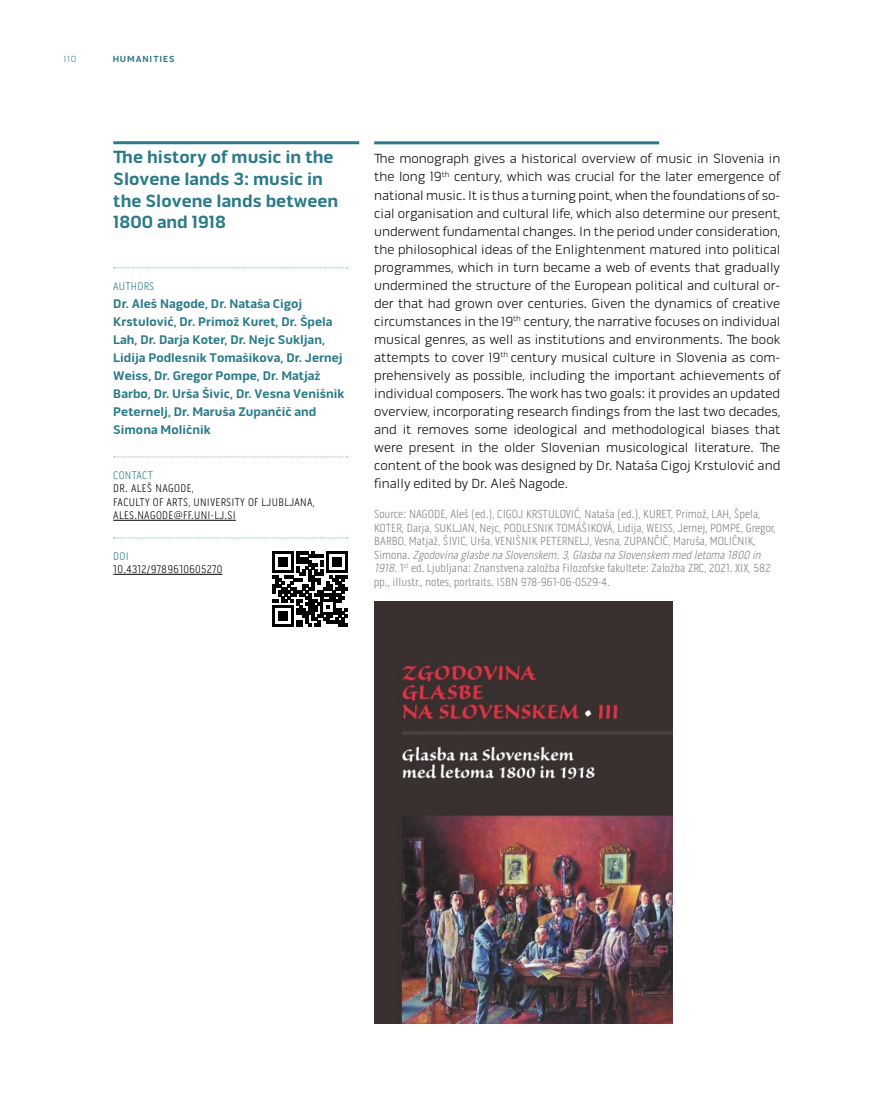
<style>
.page{position:relative;width:893px;height:1106px;background:#fff}
.page>*{position:absolute;margin:0;border:0;box-sizing:border-box;transform-origin:0 0}
.t1{font:700 18px/21.6px "Bose Gothic";color:#2a7a89}
.t2{font:300 13.5px/18px "Bose Gothic";color:#000;text-align:justify}
.t3{font:700 12.75px/18px "Bose Gothic";color:#2a7a89}
.t4{font:300 12px/13.5px "Pill Gothic 300 mg";color:#808285}
.t5{font:300 11.25px/13.5px "Pill Gothic 300 mg";letter-spacing:.03em;color:#000}
.t6{font:300 11.25px "Pill Gothic 300 mg";letter-spacing:.03em;color:#2a7a89}
.t7{font:700 9px "Bose Gothic";letter-spacing:.1em;color:#2a7a89}
.t8{font:300 9px "Bose Gothic";color:#2a7a89}
.s1{font-style:italic}
</style>
<div class="page">
<hr style="left:374px;top:141px;width:285px;height:3px;background:#2a7a89">
<img style="left:374px;top:601px;width:298px;height:422px">
<hr style="left:113px;top:141px;width:246px;height:3px;background:#2a7a89">
<svg style="left:114px;top:267px;width:234px;height:1px"></svg>
<svg style="left:114px;top:456px;width:234px;height:1px"></svg>
<hr style="left:113px;top:520px;width:123px;height:1px;background:#000">
<svg style="left:114px;top:537px;width:234px;height:1px"></svg>
<hr style="left:113px;top:574px;width:109px;height:1px;background:#000">
<svg style="left:272px;top:552px;width:75px;height:75px"></svg>
<p class="t8" style="left:64px;top:54px;width:14px">110</p>
<p class="t7" style="left:113px;top:54px;width:63px">HUMANITIES</p>
<h1 class="t1" style="left:113px;top:146px;width:227px">The history of music in the<br>Slovene lands 3: music in the Slovene lands between<br>1800 and 1918</h1>
<p class="t6" style="left:113px;top:279px;width:42px">AUTHORS</p>
<p class="t3" style="left:113px;top:294px;width:233px">Dr. Aleš Nagode, Dr. Nataša Cigoj Krstulović, Dr. Primož Kuret, Dr. Špela Lah, Dr. Darja Koter, Dr. Nejc Sukljan, Lidija Podlesnik Tomašikova, Dr. Jernej Weiss, Dr. Gregor Pompe, Dr. Matjaž Barbo, Dr. Urša Šivic, Dr. Vesna Venišnik Peternelj, Dr. Maruša Zupančič and Simona Moličnik</p>
<p class="t6" style="left:113px;top:468px;width:41px">CONTACT</p>
<p class="t5" style="left:113px;top:481px;width:203px">DR. ALEŠ NAGODE,<br>FACULTY OF ARTS, UNIVERSITY OF LJUBLJANA,<br>ALES.NAGODE@FF.UNI‑LJ.SI</p>
<p class="t6" style="left:113px;top:549px;width:17px">DOI</p>
<p class="t5" style="left:113px;top:562px;width:111px">10.4312/9789610605270</p>
<p class="t2" style="left:374px;top:150px;width:408px">The monograph gives a historical overview of music in Slovenia in the long 19<sup>th</sup> century, which was crucial for the later emergence of national music. It is thus a turning point, when the foundations of so‑ cial organisation and cultural life, which also determine our present, underwent fundamental changes. In the period under consideration, the philosophical ideas of the Enlightenment matured into political programmes, which in turn became a web of events that gradually undermined the structure of the European political and cultural or‑ der that had grown over centuries. Given the dynamics of creative circumstances in the 19<sup>th</sup> century, the narrative focuses on individual musical genres, as well as institutions and environments. The book attempts to cover 19<sup>th</sup> century musical culture in Slovenia as com‑ prehensively as possible, including the important achievements of individual composers. The work has two goals: it provides an updated overview, incorporating research findings from the last two decades, and it removes some ideological and methodological biases that were present in the older Slovenian musicological literature. The content of the book was designed by Dr. Nataša Cigoj Krstulović and finally edited by Dr. Aleš Nagode.</p>
<p class="t4" style="left:374px;top:507px;width:403px">Source: NAGODE, Aleš (ed.), CIGOJ KRSTULOVIĆ, Nataša (ed.), KURET, Primož, LAH, Špela, KOTER, Darja, SUKLJAN, Nejc, PODLESNIK TOMÁŠIKOVÁ, Lidija, WEISS, Jernej, POMPE, Gregor, BARBO, Matjaž, ŠIVIC, Urša, VENIŠNIK PETERNELJ, Vesna, ZUPANČIČ, Maruša, MOLIČNIK,<br>S i m o n a . <span class="s1">ZgodovinaglasbenaSlovenskem.3,GlasbanaSlovenskem medletoma1800 in 1918</span>. 1<sup>st</sup> ed. Ljubljana: Znanstvena založba Filozofske fakultete: Založba ZRC, 2021. XIX, 582 pp., illustr., notes, portraits. ISBN 978‑961‑06‑0529‑4.</p>
</div>
